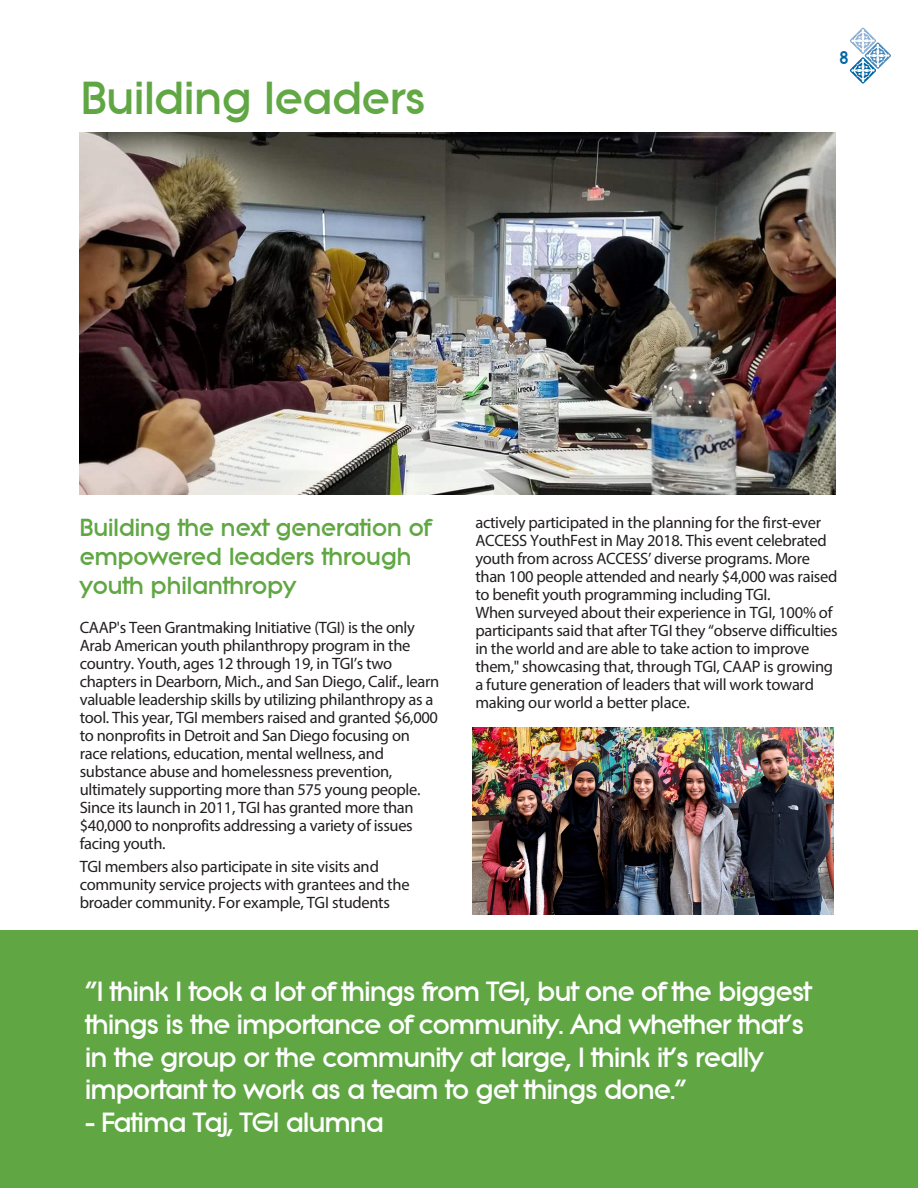
<style>
.page{position:relative;width:918px;height:1188px;background:#fff}
.page>*{position:absolute;margin:0;border:0;box-sizing:border-box;transform-origin:0 0}
.t1{font:45px "Lissen";color:#60a744}
.t2{font:27px/32.8px "Lissen";letter-spacing:-.02em;color:#fff}
.t3{font:24px/28.8px "Lissen";color:#60a744}
.t4{font:18px "Lissen";color:#0065a4}
.t5{font:16.5px/18px "Myriad Pro";letter-spacing:-.02em;color:#231f20}
.s1{color:#62a844}
</style>
<div class="page">
<img style="left:80px;top:133px;width:755px;height:361px">
<div style="left:0;top:931px;width:918px;height:257px;background:#60a744"></div>
<img style="left:472px;top:727px;width:361px;height:187px">
<svg style="left:850px;top:27px;width:41px;height:57px"></svg>
<p class="t1" style="left:81px;top:73px;width:346px">Building <span class="s1">leaders</span></p>
<p class="t4" style="left:839px;top:47px;width:12px">8</p>
<p class="t3" style="left:80px;top:514px;width:352px">Building the next generation of empowered leaders through youth philanthropy</p>
<p class="t5" style="left:80px;top:618px;width:361px">CAAP's Teen Grantmaking Initiative (TGI) is the only Arab American youth philanthropy program in the country. Youth, ages 12 through 19, in TGI’s two chapters in Dearborn, Mich., and San Diego, Calif., learn valuable leadership skills by utilizing philanthropy as a tool. This year, TGI members raised and granted $6,000 to nonprofits in Detroit and San Diego focusing on race relations, education, mental wellness, and substance abuse and homelessness prevention, ultimately supporting more than 575 young people.<br>Since its launch in 2011, TGI has granted more than $40,000 to nonprofits addressing a variety of issues facing youth.</p>
<p class="t5" style="left:80px;top:857px;width:332px">TGI members also participate in site visits and community service projects with grantees and the broader community. For example, TGI students</p>
<p class="t5" style="left:475px;top:513px;width:364px">actively participated in the planning for the first-ever ACCESS YouthFest in May 2018. This event celebrated youth from across ACCESS’ diverse programs. More than 100 people attended and nearly $4,000 was raised to benefit youth programming including TGI.<br>When surveyed about their experience in TGI, 100% of participants said that after TGI they “observe difficulties in the world and are able to take action to improve them," showcasing that, through TGI, CAAP is growing a future generation of leaders that will work toward making our world a better place.</p>
<p class="t2" style="left:85px;top:975px;width:728px">“I think I took a lot of things from TGI, but one of the biggest things is the importance of community. And whether that’s in the group or the community at large, I think it’s really important to work as a team to get things done.”</p>
<p class="t2" style="left:85px;top:1106px;width:300px">- Fatima Taj, TGI alumna</p>
</div>
